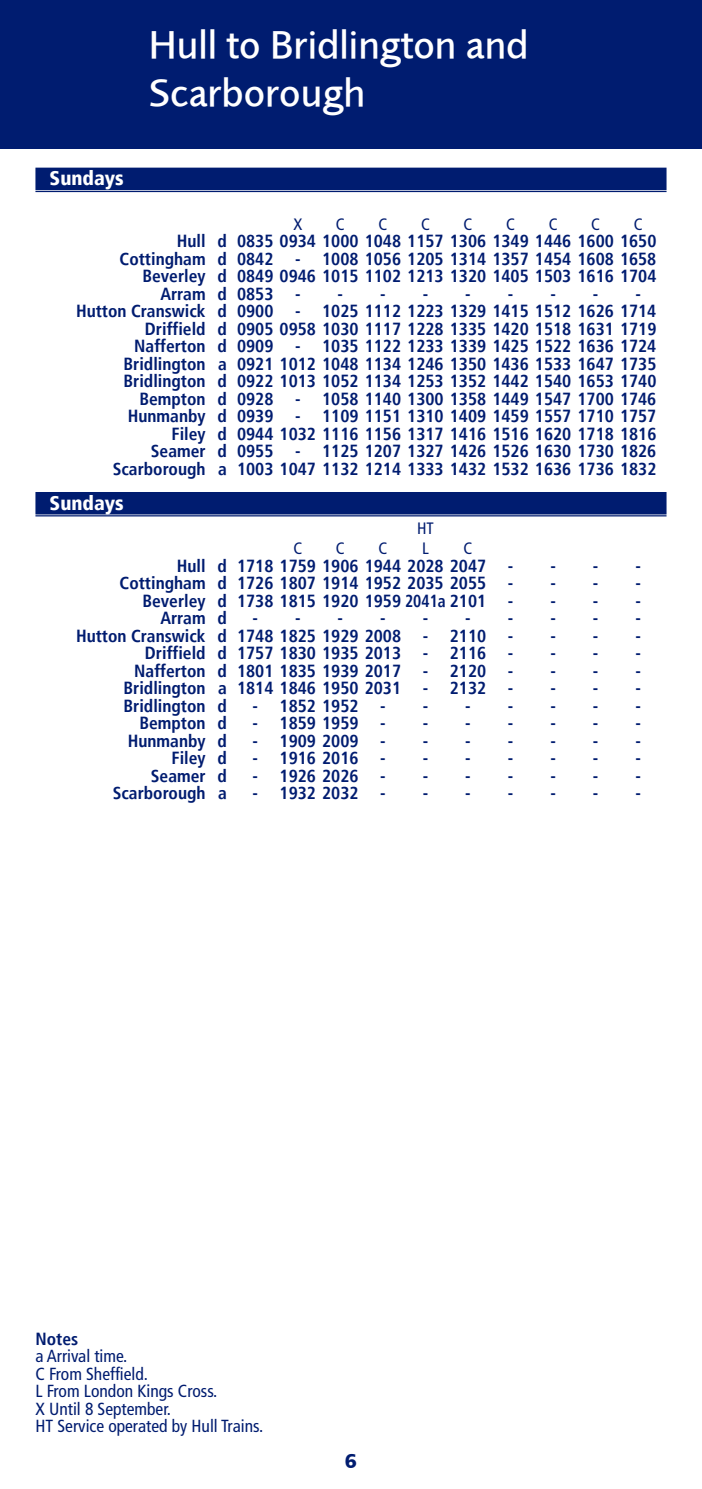
<style>
.page{position:relative;width:702px;height:1489px;background:#fff}
.page>*{position:absolute;margin:0;border:0;box-sizing:border-box;transform-origin:0 0}
.Table_Head{font:500 40px/48px "Foundry Sans";color:#fff}
.Day_Head_Mon_-_Sun{font:900 condensed 20px "Frutiger LT";color:#fff}
.t1{font:900 20px "Frutiger CE";color:#001c70}
.Table_Text{font:700 condensed 17.5px "Frutiger LT";color:#001c70}
.Notes{font:condensed 17.5px "Frutiger LT";color:#001c70}
.Notes_Head{font:700 condensed 17.5px "Frutiger LT";color:#001c70}
.Codes_-_Medium{font:condensed 16.5px "Frutiger LT";color:#001c70}
</style>
<div class="page">
<div style="left:0;top:0;width:702px;height:149px;background:#001c70"></div>
<div style="left:35px;top:168px;width:631px;height:22px;background:#001c70"></div>
<hr style="left:35px;top:191px;width:631px;height:1px;background:#001c70">
<div style="left:35px;top:492px;width:631px;height:22px;background:#001c70"></div>
<hr style="left:35px;top:515px;width:631px;height:1px;background:#001c70">
<p class="Day_Head_Mon_-_Sun" style="left:50px;top:166px;width:76px">Sundays</p>
<p class="Table_Head" style="left:149px;top:20px;width:381px">Hull to Bridlington and<br>Scarborough</p>
<p class="Codes_-_Medium" style="left:293px;top:214px;width:10px">X</p>
<p class="Codes_-_Medium" style="left:336px;top:214px;width:10px">C</p>
<p class="Codes_-_Medium" style="left:378px;top:214px;width:10px">C</p>
<p class="Codes_-_Medium" style="left:421px;top:214px;width:10px">C</p>
<p class="Codes_-_Medium" style="left:463px;top:214px;width:10px">C</p>
<p class="Codes_-_Medium" style="left:506px;top:214px;width:10px">C</p>
<p class="Codes_-_Medium" style="left:548px;top:214px;width:10px">C</p>
<p class="Codes_-_Medium" style="left:591px;top:214px;width:10px">C</p>
<p class="Codes_-_Medium" style="left:633px;top:214px;width:10px">C</p>
<p class="Table_Text" style="left:177px;top:231px;width:481px">Hull d 0835 0934 1000 1048 1157 1306 1349 1446 1600 1650</p>
<p class="Table_Text" style="left:120px;top:248px;width:538px">Cottingham d 0842 - 1008 1056 1205 1314 1357 1454 1608 1658</p>
<p class="Table_Text" style="left:142px;top:266px;width:515px">Beverley d 0849 0946 1015 1102 1213 1320 1405 1503 1616 1704</p>
<p class="Table_Text" style="left:160px;top:283px;width:142px">Arram d 0853 -</p>
<p class="Table_Text" style="left:337px;top:283px;width:50px">- -</p>
<p class="Table_Text" style="left:422px;top:283px;width:50px">- -</p>
<p class="Table_Text" style="left:508px;top:283px;width:50px">- -</p>
<p class="Table_Text" style="left:593px;top:283px;width:50px">- -</p>
<p class="Table_Text" style="left:76px;top:301px;width:582px">Hutton Cranswick d 0900 - 1025 1112 1223 1329 1415 1512 1626 1714</p>
<p class="Table_Text" style="left:145px;top:318px;width:513px">Driffield d 0905 0958 1030 1117 1228 1335 1420 1518 1631 1719</p>
<p class="Table_Text" style="left:134px;top:336px;width:523px">Nafferton d 0909 - 1035 1122 1233 1339 1425 1522 1636 1724</p>
<p class="Table_Text" style="left:123px;top:353px;width:534px">Bridlington a 0921 1012 1048 1134 1246 1350 1436 1533 1647 1735</p>
<p class="Table_Text" style="left:123px;top:371px;width:534px">Bridlington d 0922 1013 1052 1134 1253 1352 1442 1540 1653 1740</p>
<p class="Table_Text" style="left:139px;top:388px;width:518px">Bempton d 0928 - 1058 1140 1300 1358 1449 1547 1700 1746</p>
<p class="Table_Text" style="left:128px;top:406px;width:530px">Hunmanby d 0939 - 1109 1151 1310 1409 1459 1557 1710 1757</p>
<p class="Table_Text" style="left:171px;top:423px;width:486px">Filey d 0944 1032 1116 1156 1317 1416 1516 1620 1718 1816</p>
<p class="Table_Text" style="left:151px;top:441px;width:507px">Seamer d 0955 - 1125 1207 1327 1426 1526 1630 1730 1826</p>
<p class="Table_Text" style="left:113px;top:458px;width:545px">Scarborough a 1003 1047 1132 1214 1333 1432 1532 1636 1736 1832</p>
<p class="Day_Head_Mon_-_Sun" style="left:50px;top:490px;width:76px">Sundays</p>
<p class="Codes_-_Medium" style="left:417px;top:519px;width:18px">HT</p>
<p class="Codes_-_Medium" style="left:293px;top:539px;width:10px">C</p>
<p class="Codes_-_Medium" style="left:336px;top:539px;width:10px">C</p>
<p class="Codes_-_Medium" style="left:378px;top:539px;width:10px">C</p>
<p class="Codes_-_Medium" style="left:422px;top:539px;width:8px">L</p>
<p class="Codes_-_Medium" style="left:463px;top:539px;width:10px">C</p>
<p class="Table_Text" style="left:177px;top:555px;width:338px">Hull d 1718 1759 1906 1944 2028 2047 -</p>
<p class="Table_Text" style="left:550px;top:555px;width:50px">- -</p>
<p class="Table_Text" style="left:635px;top:555px;width:7px">-</p>
<p class="Table_Text" style="left:120px;top:572px;width:395px">Cottingham d 1726 1807 1914 1952 2035 2055 -</p>
<p class="Table_Text" style="left:550px;top:572px;width:50px">- -</p>
<p class="Table_Text" style="left:635px;top:572px;width:7px">-</p>
<p class="Table_Text" style="left:142px;top:590px;width:372px">Beverley d 1738 1815 1920 1959 2041a 2101 -</p>
<p class="Table_Text" style="left:550px;top:590px;width:50px">- -</p>
<p class="Table_Text" style="left:635px;top:590px;width:7px">-</p>
<p class="Table_Text" style="left:160px;top:607px;width:68px">Arram d</p>
<p class="Table_Text" style="left:252px;top:607px;width:50px">- -</p>
<p class="Table_Text" style="left:337px;top:607px;width:50px">- -</p>
<p class="Table_Text" style="left:422px;top:607px;width:50px">- -</p>
<p class="Table_Text" style="left:508px;top:607px;width:50px">- -</p>
<p class="Table_Text" style="left:593px;top:607px;width:50px">- -</p>
<p class="Table_Text" style="left:76px;top:625px;width:438px">Hutton Cranswick d 1748 1825 1929 2008 - 2110 -</p>
<p class="Table_Text" style="left:550px;top:625px;width:50px">- -</p>
<p class="Table_Text" style="left:635px;top:625px;width:7px">-</p>
<p class="Table_Text" style="left:145px;top:642px;width:370px">Driffield d 1757 1830 1935 2013 - 2116 -</p>
<p class="Table_Text" style="left:550px;top:642px;width:50px">- -</p>
<p class="Table_Text" style="left:635px;top:642px;width:7px">-</p>
<p class="Table_Text" style="left:134px;top:660px;width:380px">Nafferton d 1801 1835 1939 2017 - 2120 -</p>
<p class="Table_Text" style="left:550px;top:660px;width:50px">- -</p>
<p class="Table_Text" style="left:635px;top:660px;width:7px">-</p>
<p class="Table_Text" style="left:123px;top:677px;width:391px">Bridlington a 1814 1846 1950 2031 - 2132 -</p>
<p class="Table_Text" style="left:550px;top:677px;width:50px">- -</p>
<p class="Table_Text" style="left:635px;top:677px;width:7px">-</p>
<p class="Table_Text" style="left:123px;top:695px;width:105px">Bridlington d</p>
<p class="Table_Text" style="left:252px;top:695px;width:135px">- 1852 1952 -</p>
<p class="Table_Text" style="left:422px;top:695px;width:50px">- -</p>
<p class="Table_Text" style="left:507px;top:695px;width:50px">- -</p>
<p class="Table_Text" style="left:593px;top:695px;width:50px">- -</p>
<p class="Table_Text" style="left:139px;top:712px;width:89px">Bempton d</p>
<p class="Table_Text" style="left:252px;top:712px;width:135px">- 1859 1959 -</p>
<p class="Table_Text" style="left:422px;top:712px;width:50px">- -</p>
<p class="Table_Text" style="left:507px;top:712px;width:50px">- -</p>
<p class="Table_Text" style="left:593px;top:712px;width:50px">- -</p>
<p class="Table_Text" style="left:128px;top:730px;width:101px">Hunmanby d</p>
<p class="Table_Text" style="left:252px;top:730px;width:135px">- 1909 2009 -</p>
<p class="Table_Text" style="left:422px;top:730px;width:50px">- -</p>
<p class="Table_Text" style="left:507px;top:730px;width:50px">- -</p>
<p class="Table_Text" style="left:593px;top:730px;width:50px">- -</p>
<p class="Table_Text" style="left:171px;top:747px;width:57px">Filey d</p>
<p class="Table_Text" style="left:252px;top:747px;width:135px">- 1916 2016 -</p>
<p class="Table_Text" style="left:422px;top:747px;width:50px">- -</p>
<p class="Table_Text" style="left:507px;top:747px;width:50px">- -</p>
<p class="Table_Text" style="left:593px;top:747px;width:50px">- -</p>
<p class="Table_Text" style="left:151px;top:765px;width:78px">Seamer d</p>
<p class="Table_Text" style="left:252px;top:765px;width:135px">- 1926 2026 -</p>
<p class="Table_Text" style="left:422px;top:765px;width:50px">- -</p>
<p class="Table_Text" style="left:507px;top:765px;width:50px">- -</p>
<p class="Table_Text" style="left:593px;top:765px;width:50px">- -</p>
<p class="Table_Text" style="left:113px;top:782px;width:116px">Scarborough a</p>
<p class="Table_Text" style="left:252px;top:782px;width:135px">- 1932 2032 -</p>
<p class="Table_Text" style="left:422px;top:782px;width:50px">- -</p>
<p class="Table_Text" style="left:507px;top:782px;width:50px">- -</p>
<p class="Table_Text" style="left:593px;top:782px;width:50px">- -</p>
<p class="Notes_Head" style="left:35px;top:1328px;width:44px">Notes</p>
<p class="Notes" style="left:35px;top:1345px;width:93px">a Arrival time.</p>
<p class="Notes" style="left:35px;top:1363px;width:114px">C From Sheffield.</p>
<p class="Notes" style="left:35px;top:1380px;width:183px">L From London Kings Cross.</p>
<p class="Notes" style="left:35px;top:1398px;width:137px">X Until 8 September.</p>
<p class="Notes" style="left:35px;top:1415px;width:229px">HT Service operated by Hull Trains.</p>
<p class="t1" style="left:345px;top:1448px;width:14px">6</p>
</div>
